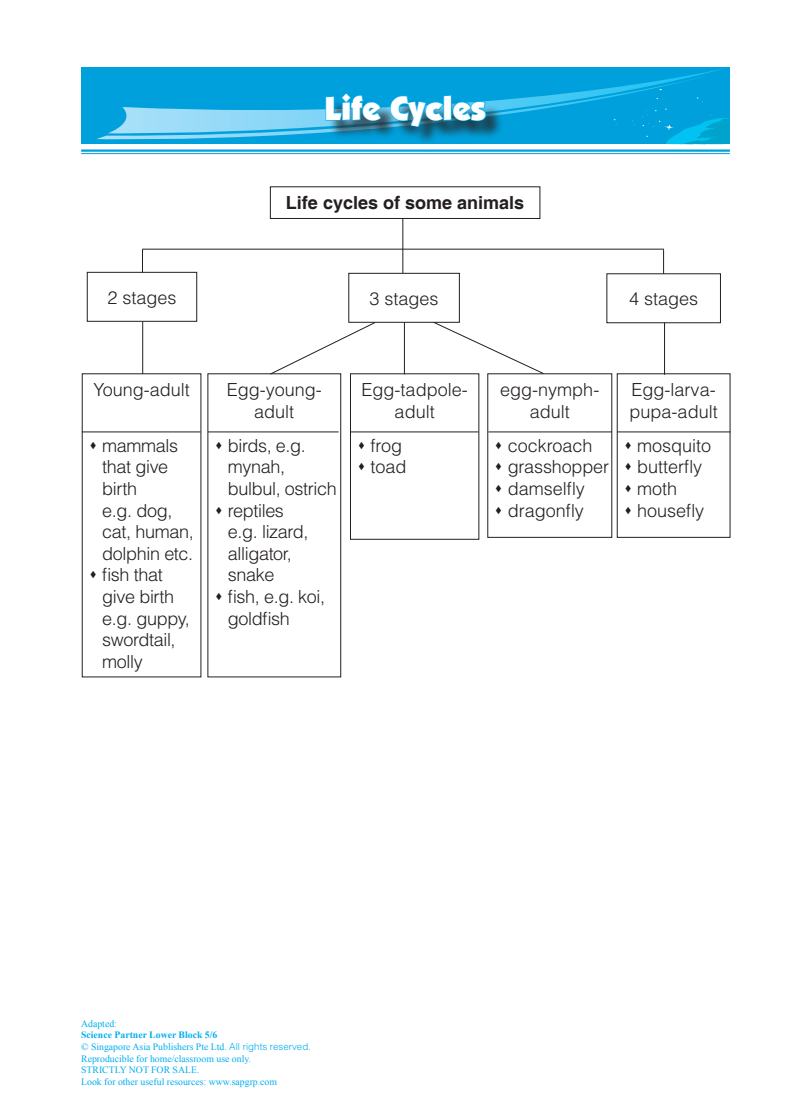
<style>
.page{position:relative;width:811px;height:1108px;background:#fff}
.page>*{position:absolute;margin:0;border:0;box-sizing:border-box;transform-origin:0 0}
.t1{font:33px "Boulder";color:#fff}
.t2{font:300 18px/21.6px "Helvetica";letter-spacing:-.01em;color:#241f1f}
.t3{font:700 18px "Helvetica";color:#241f1f}
.t4{font:9.75px/11.7px "Times New Roman";color:#00aeef}
.s1{font-weight:700}
.s2{font-family:"Helvetica";font-weight:300}
</style>
<div class="page">
<hr style="left:81px;top:149px;width:648px;height:3px;background:#00a0dc">
<hr style="left:81px;top:153px;width:648px;height:1px;background:#00a0dc">
<div style="left:81px;top:68px;width:648px;height:76px;background:#00a0dc"></div>
<svg style="left:108px;top:67px;width:619px;height:4px"></svg>
<svg style="left:97px;top:71px;width:626px;height:74px"></svg>
<svg style="left:613px;top:119px;width:3px;height:6px"></svg>
<svg style="left:631px;top:121px;width:3px;height:4px"></svg>
<svg style="left:696px;top:97px;width:6px;height:5px"></svg>
<svg style="left:641px;top:108px;width:88px;height:36px"></svg>
<div style="left:327px;top:96px;width:177px;height:49px;background:#241f1f;opacity:.75"></div>
<svg style="left:324px;top:92px;width:58px;height:30px"></svg>
<svg style="left:389px;top:94px;width:97px;height:51px"></svg>
<div style="left:207px;top:373px;width:134px;height:304px;border:1px solid #241f1f"></div>
<div style="left:350px;top:373px;width:129px;height:166px;border:1px solid #241f1f"></div>
<div style="left:270px;top:186px;width:270px;height:33px;border:1px solid #241f1f"></div>
<div style="left:87px;top:272px;width:110px;height:49px;border:1px solid #241f1f"></div>
<div style="left:348px;top:273px;width:111px;height:49px;border:1px solid #241f1f"></div>
<div style="left:606px;top:273px;width:114px;height:50px;border:1px solid #241f1f"></div>
<svg style="left:142px;top:250px;width:1px;height:22px"></svg>
<hr style="left:142px;top:249px;width:521px;height:1px;background:#241f1f">
<hr style="left:402px;top:219px;width:1px;height:54px;background:#241f1f">
<hr style="left:404px;top:322px;width:1px;height:52px;background:#241f1f">
<svg style="left:269px;top:321px;width:107px;height:54px"></svg>
<svg style="left:432px;top:321px;width:112px;height:53px"></svg>
<hr style="left:142px;top:322px;width:1px;height:52px;background:#241f1f">
<hr style="left:663px;top:322px;width:1px;height:52px;background:#241f1f">
<hr style="left:208px;top:431px;width:130px;height:1px;background:#241f1f">
<hr style="left:351px;top:431px;width:127px;height:1px;background:#241f1f">
<hr style="left:488px;top:431px;width:123px;height:1px;background:#241f1f">
<hr style="left:616px;top:431px;width:114px;height:1px;background:#241f1f">
<hr style="left:82px;top:431px;width:118px;height:1px;background:#241f1f">
<h1 class="t1" style="left:324px;top:89px;width:163px">Life Cycles</h1>
<p class="t3" style="left:286px;top:192px;width:240px">Life cycles of some animals</p>
<p class="t2" style="left:107px;top:286px;width:71px">2 stages</p>
<p class="t2" style="left:369px;top:287px;width:71px">3 stages</p>
<p class="t2" style="left:628px;top:287px;width:71px">4 stages</p>
<p class="t2" style="left:93px;top:378px;width:98px">Young-adult</p>
<p class="t2" style="left:102px;top:434px;width:93px;text-indent:-13px">▲ mammals that give birth<br>e.g. dog, cat, human, dolphin etc.</p>
<p class="t2" style="left:102px;top:563px;width:89px;text-indent:-13px">▲ fish that give birth e.g. guppy, swordtail, molly</p>
<p class="t2" style="left:226px;top:378px;width:97px;text-align:center">Egg-young&shy;adult</p>
<p class="t2" style="left:228px;top:434px;width:110px;text-indent:-13px">▲ birds, e.g. mynah, bulbul, ostrich</p>
<p class="t2" style="left:228px;top:498px;width:82px;text-indent:-13px">▲ reptiles e.g. lizard, alligator, snake</p>
<p class="t2" style="left:228px;top:585px;width:99px;text-indent:-13px">▲ fish, e.g. koi, goldfish</p>
<p class="t2" style="left:361px;top:378px;width:108px;text-align:center">Egg-tadpole&shy;adult</p>
<p class="t2" style="left:357px;top:434px;width:46px">▲ frog</p>
<p class="t2" style="left:357px;top:455px;width:51px">▲ toad</p>
<p class="t2" style="left:500px;top:378px;width:100px;text-align:center">egg-nymph&shy;adult</p>
<p class="t2" style="left:494px;top:434px;width:99px">▲ cockroach</p>
<p class="t2" style="left:494px;top:455px;width:116px">▲ grasshopper</p>
<p class="t2" style="left:494px;top:477px;width:92px">▲ damselfly</p>
<p class="t2" style="left:494px;top:498px;width:91px">▲ dragonfly</p>
<p class="t2" style="left:629px;top:378px;width:90px">Egg-larva&shy;pupa-adult</p>
<p class="t2" style="left:623px;top:434px;width:89px">▲ mosquito</p>
<p class="t2" style="left:623px;top:455px;width:80px">▲ butterfly</p>
<p class="t2" style="left:623px;top:477px;width:55px">▲ moth</p>
<p class="t2" style="left:623px;top:498px;width:82px">▲ housefly</p>
<p class="t4" style="left:81px;top:1016px;width:37px">Adapted:</p>
<p class="t4" style="left:81px;top:1028px;width:231px"><span class="s1">Science Partner Lower Block 5/6<br></span>© Singapore Asia Publishers Pte Ltd. <span class="s2">All rights reserved.<br></span>Reproducible for home/classroom use only.<br>STRICTLY NOT FOR SALE.<br>Look for other useful resources: www.sapgrp.com</p>
</div>
